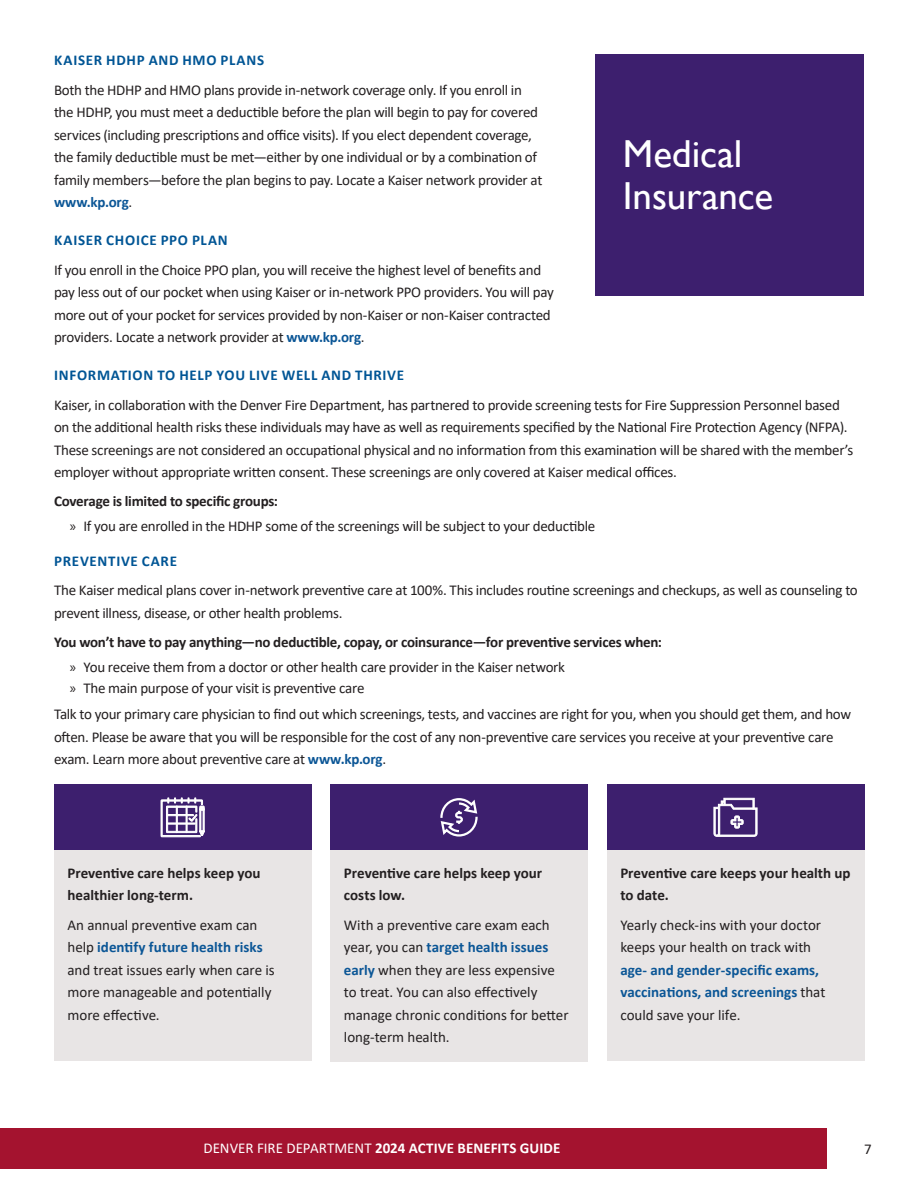
<style>
.page{position:relative;width:918px;height:1188px;background:#fff}
.page>*{position:absolute;margin:0;border:0;box-sizing:border-box;transform-origin:0 0}
.t1{font:39px/42px "Gill Sans";color:#fff}
.t2{font:15px/22.5px "Calibri";letter-spacing:-.02em;color:#231f20}
.t3{font:700 15px/22.5px "Calibri";letter-spacing:-.005em;color:#231f20}
.t4{font:15px/22.5px "Calibri";color:#231f20}
.t5{font:700 15px "Calibri";letter-spacing:.045em;color:#005595}
.t6{font:700 15px/22.5px "Calibri";color:#0b5696}
.t7{font:700 15px "Calibri";letter-spacing:.005em;color:#fff}
.s1{font-weight:700;color:#0b5696}
.s2{font-weight:700}
.s3{font-family:"Myriad Pro"}
.s4{font-family:"Myriad Pro";font-weight:400}
.s5{font-weight:400}
.s6{font-weight:400;color:#231f20}
</style>
<div class="page">
<div style="left:0;top:1128px;width:826px;height:40px;background:#a4132f"></div>
<div style="left:596px;top:54px;width:268px;height:241px;background:#3d1f6e"></div>
<div style="left:54px;top:785px;width:257px;height:276px;background:#e8e5e5"></div>
<div style="left:54px;top:785px;width:257px;height:65px;background:#3d1f6e"></div>
<svg style="left:161px;top:798px;width:44px;height:39px"></svg>
<div style="left:607px;top:785px;width:257px;height:276px;background:#e8e5e5"></div>
<div style="left:607px;top:785px;width:257px;height:65px;background:#3d1f6e"></div>
<svg style="left:714px;top:798px;width:43px;height:39px"></svg>
<div style="left:330px;top:785px;width:258px;height:277px;background:#e8e5e5"></div>
<div style="left:330px;top:785px;width:258px;height:65px;background:#3d1f6e"></div>
<svg style="left:440px;top:798px;width:38px;height:39px"></svg>
<p class="t5" style="left:54px;top:50px;width:211px">KAISER HDHP AND HMO PLANS</p>
<p class="t2" style="left:54px;top:78px;width:490px">Both the HDHP and HMO plans provide in-network coverage only. If you enroll in the HDHP, you must meet a deductible before the plan will begin to pay for covered services (including prescriptions and office visits). If you elect dependent coverage, the family deductible must be met—either by one individual or by a combination of family members—before the plan begins to pay. Locate a Kaiser network provider at <span class="s1">www.kp.org</span>.</p>
<p class="t5" style="left:54px;top:230px;width:175px">KAISER CHOICE PPO PLAN</p>
<p class="t2" style="left:54px;top:258px;width:502px">If you enroll in the Choice PPO plan, you will receive the highest level of benefits and pay less out of our pocket when using Kaiser or in-network PPO providers. You will pay more out of your pocket for services provided by non-Kaiser or non-Kaiser contracted providers. Locate a network provider at <span class="s1">www.kp.org</span>.</p>
<p class="t5" style="left:54px;top:365px;width:351px">INFORMATION TO HELP YOU LIVE WELL AND THRIVE</p>
<p class="t2" style="left:54px;top:393px;width:801px">Kaiser, in collaboration with the Denver Fire Department, has partnered to provide screening tests for Fire Suppression Personnel based on the additional health risks these individuals may have as well as requirements specified by the National Fire Protection Agency (NFPA).<br>These screenings are not considered an occupational physical and no information from this examination will be shared with the member’s employer without appropriate written consent. These screenings are only covered at Kaiser medical offices.</p>
<p class="t2" style="left:70px;top:489px;width:527px;line-height:24.8px;text-indent:-16px"><span class="s2">Coverage is limited to specific groups:<br></span><span class="s3">»</span> If you are enrolled in the HDHP some of the screenings will be subject to your deductible</p>
<p class="t5" style="left:54px;top:550px;width:124px">PREVENTIVE CARE</p>
<p class="t2" style="left:54px;top:579px;width:805px">The Kaiser medical plans cover in-network preventive care at 100%. This includes routine screenings and checkups, as well as counseling to prevent illness, disease, or other health problems.</p>
<p class="t3" style="left:70px;top:629px;width:594px;line-height:24.8px;text-indent:-16px">You won’t have to pay anything—no deductible, copay, or coinsurance—for preventive services when: <span class="s4">»</span> <span class="s5">You receive them from a doctor or other health care provider in the Kaiser network</span></p>
<p class="t2" style="left:54px;top:675px;width:799px;line-height:26px;text-indent:16px"><span class="s3">»</span> The main purpose of your visit is preventive care<br>Talk to your primary care physician to find out which screenings, tests, and vaccines are right for you, when you should get them, and how</p>
<p class="t2" style="left:54px;top:725px;width:781px">often. Please be aware that you will be responsible for the cost of any non-preventive care services you receive at your preventive care exam. Learn more about preventive care at <span class="s1">www.kp.org</span>.</p>
<h1 class="t1" style="left:623px;top:134px;width:152px">Medical<br>Insurance</h1>
<p class="t3" style="left:68px;top:861px;width:195px">Preventive care helps keep you healthier long-term.</p>
<p class="t2" style="left:68px;top:913px;width:209px">An annual preventive exam can help <span class="s1">identify future health risks </span>and treat issues early when care is more manageable and potentially more effective.</p>
<p class="t3" style="left:344px;top:862px;width:200px">Preventive care helps keep your costs low.</p>
<p class="t4" style="left:344px;top:913px;width:226px">With a preventive care exam each year, you can <span class="s1">target health issues early</span> when they are less expensive to treat. You can also effectively manage chronic conditions for better long-term health.</p>
<p class="t3" style="left:620px;top:861px;width:232px">Preventive care keeps your health up to date.</p>
<p class="t2" style="left:620px;top:913px;width:202px">Yearly check-ins with your doctor keeps your health on track with</p>
<p class="t6" style="left:620px;top:958px;width:207px">age- and gender-specific exams, vaccinations, and screenings <span class="s6">that could save your life.</span></p>
<p class="t7" style="left:203px;top:1137px;width:358px"><span class="s5">DENVER FIRE DEPARTMENT</span> 2024 ACTIVE BENEFITS GUIDE</p>
<p class="t2" style="left:864px;top:1137px;width:9px">7</p>
</div>
